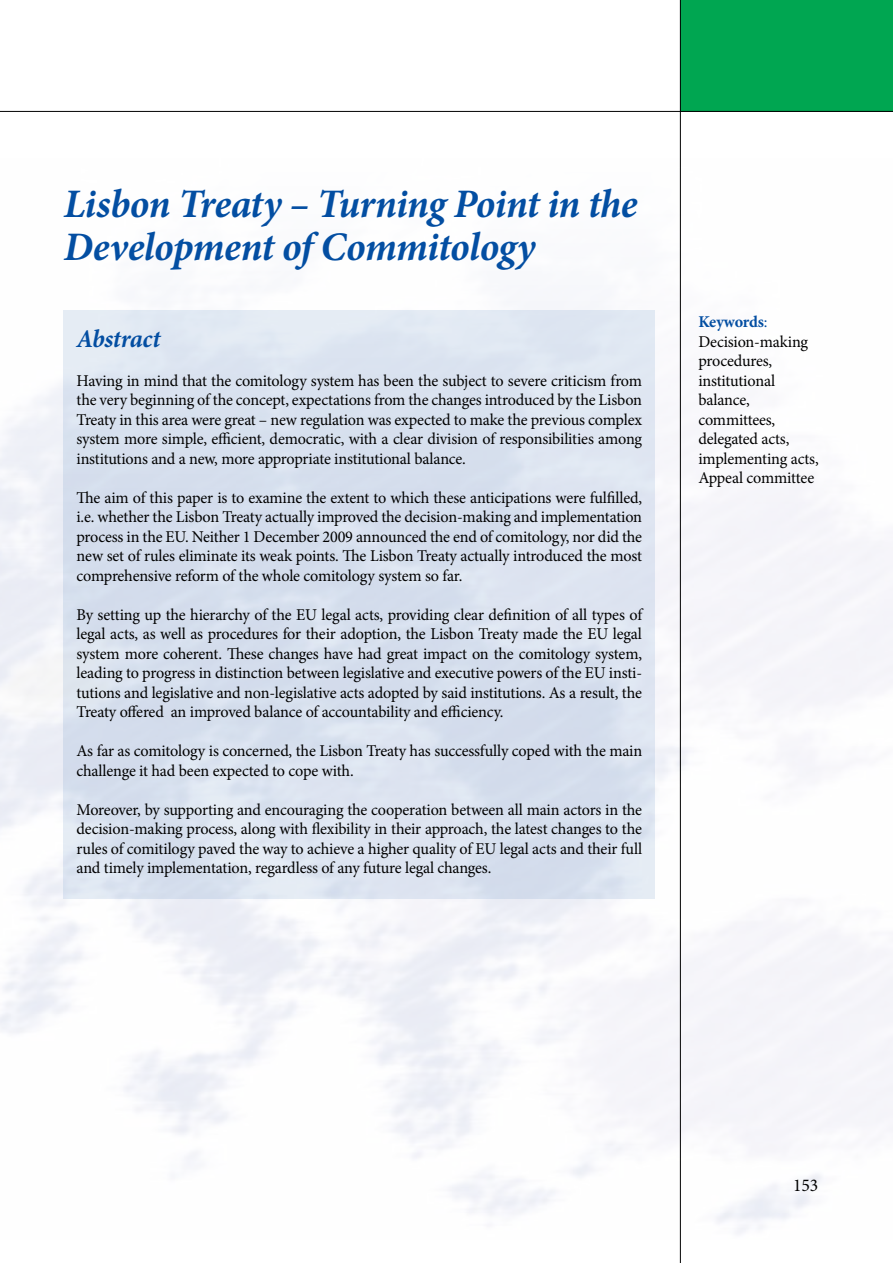
<style>
.page{position:relative;width:893px;height:1263px;background:#fff}
.page>*{position:absolute;margin:0;border:0;box-sizing:border-box;transform-origin:0 0}
.t1{font:italic 700 40.5px/43.5px "Minion Pro";letter-spacing:-.015em;color:#034ea2}
.t2{font:italic 700 25.5px "Minion Pro";letter-spacing:-.015em;color:#034ea2}
.t3{font:18px "Minion Pro";color:#000}
.t4{font:16.5px/19.5px "Minion Pro";letter-spacing:-.01em;color:#000;text-align:justify}
.s1{font-weight:700;color:#034ea2}
.s2{color:#034ea2}
</style>
<div class="page">
<div style="left:680px;top:0;width:213px;height:111px;background:#00a651"></div>
<hr style="left:0;top:111px;width:893px;height:1px;background:#000">
<hr style="left:680px;top:0;width:1px;height:1263px;background:#000">
<div style="left:64px;top:310px;width:591px;height:589px;background:#d8e1ef"></div>
<h1 class="t1" style="left:64px;top:181px;width:575px">Lisbon Treaty – Turning Point in the<br>Development of Commitology</h1>
<h2 class="t2" style="left:77px;top:320px;width:86px">Abstract</h2>
<p class="t4" style="left:77px;top:371px;width:567px">Having in mind that the comitology system has been the subject to severe criticism from the very beginning of the concept, expectations from the changes introduced by the Lisbon Treaty in this area were great – new regulation was expected to make the previous complex system more simple, efficient, democratic, with a clear division of responsibilities among institutions and a new, more appropriate institutional balance.</p>
<p class="t4" style="left:77px;top:488px;width:567px">The aim of this paper is to examine the extent to which these anticipations were fulfilled, i.e. whether the Lisbon Treaty actually improved the decision-making and implementation process in the EU. Neither 1 December 2009 announced the end of comitology, nor did the new set of rules eliminate its weak points. The Lisbon Treaty actually introduced the most comprehensive reform of the whole comitology system so far.</p>
<p class="t4" style="left:77px;top:605px;width:567px">By setting up the hierarchy of the EU legal acts, providing clear definition of all types of legal acts, as well as procedures for their adoption, the Lisbon Treaty made the EU legal system more coherent. These changes have had great impact on the comitology system, leading to progress in distinction between legislative and executive powers of the EU insti&shy;tutions and legislative and non-legislative acts adopted by said institutions. As a result, the Treaty offered an improved balance of accountability and efficiency.</p>
<p class="t4" style="left:77px;top:741px;width:567px">As far as comitology is concerned, the Lisbon Treaty has successfully coped with the main challenge it had been expected to cope with.</p>
<p class="t4" style="left:77px;top:800px;width:567px">Moreover, by supporting and encouraging the cooperation between all main actors in the decision-making process, along with flexibility in their approach, the latest changes to the rules of comitilogy paved the way to achieve a higher quality of EU legal acts and their full and timely implementation, regardless of any future legal changes.</p>
<p class="t4" style="left:698px;top:312px;width:122px;text-align:left"><span class="s1">Keywords</span><span class="s2">:<br></span>Decision-making procedures, institutional balance, committees, delegated acts, implementing acts,<br>Appeal committee</p>
<p class="t3" style="left:793px;top:1173px;width:27px">153</p>
</div>
